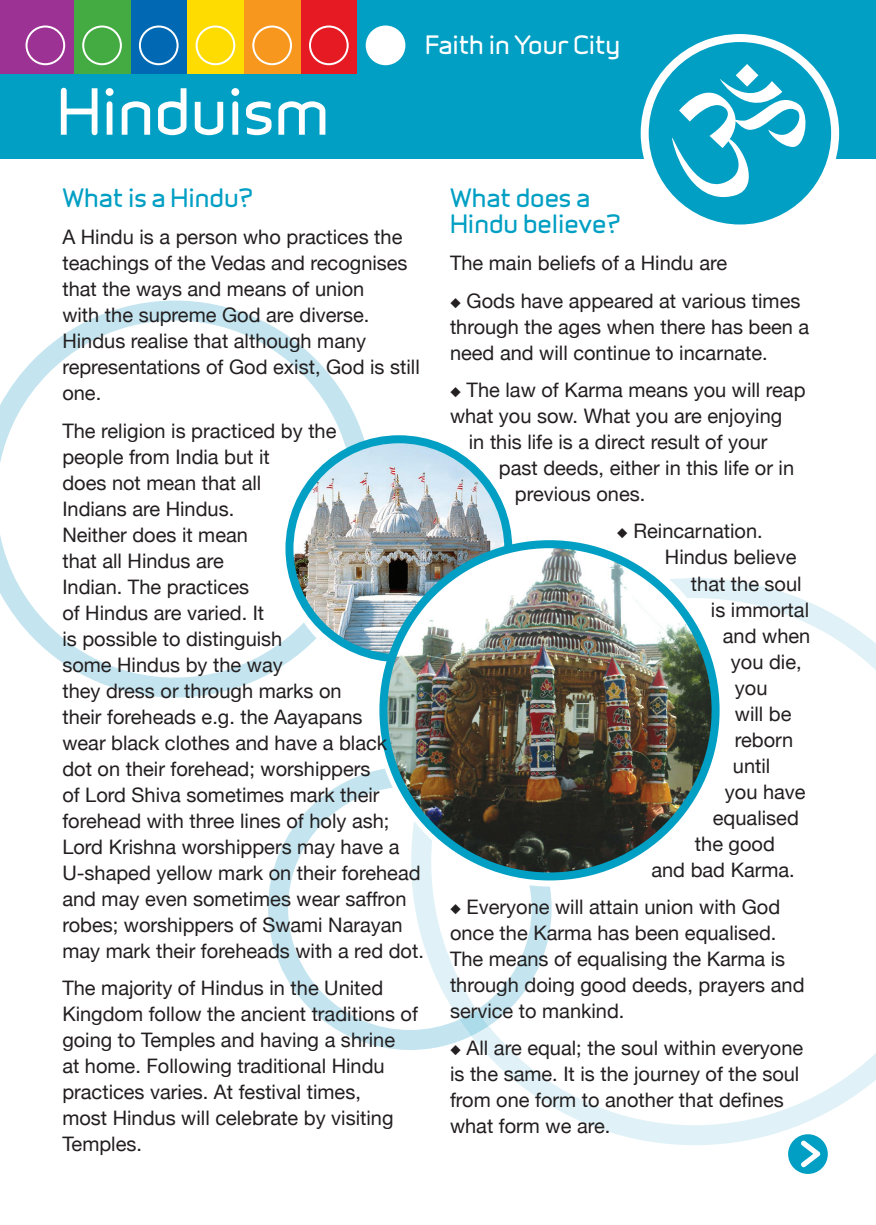
<style>
.page{position:relative;width:876px;height:1225px;background:#fff}
.page>*{position:absolute;margin:0;border:0;box-sizing:border-box;transform-origin:0 0}
.t1{font:60px "Infinity T Bold";color:#fff}
.t2{font:24px/26px "Infinity T Bold";color:#009fc3}
.t3{font:24px "Infinity T Bold";color:#fff}
.t4{font:20px/26px "Helvetica Neue";color:#231f20}
</style>
<div class="page">
<div style="left:0;top:0;width:876px;height:159px;background:#009fc3"></div>
<div style="left:300px;top:0;width:57px;height:74px;background:#e51a23"></div>
<div style="left:244px;top:0;width:56px;height:74px;background:#f7971d"></div>
<div style="left:187px;top:0;width:57px;height:74px;background:#ffdc01"></div>
<div style="left:130px;top:0;width:57px;height:74px;background:#0168b3"></div>
<div style="left:74px;top:0;width:56px;height:74px;background:#44aa42"></div>
<div style="left:0;top:0;width:74px;height:74px;background:#9c3293"></div>
<div style="left:26px;top:26px;width:39px;height:39px;border:2px solid #fff;border-radius:50%"></div>
<div style="left:82px;top:26px;width:40px;height:39px;border:2px solid #fff;border-radius:50%"></div>
<div style="left:139px;top:26px;width:40px;height:39px;border:2px solid #fff;border-radius:50%"></div>
<div style="left:196px;top:26px;width:39px;height:39px;border:2px solid #fff;border-radius:50%"></div>
<div style="left:252px;top:26px;width:40px;height:39px;border:2px solid #fff;border-radius:50%"></div>
<div style="left:309px;top:26px;width:40px;height:39px;border:2px solid #fff;border-radius:50%"></div>
<div style="left:367px;top:27px;width:37px;height:37px;background:#fff;border-radius:50%"></div>
<div style="left:366px;top:26px;width:39px;height:39px;border:2px solid #fff;border-radius:50%"></div>
<svg style="left:0;top:300px;width:364px;height:397px"></svg>
<svg style="left:268px;top:769px;width:143px;height:281px"></svg>
<svg style="left:411px;top:579px;width:465px;height:566px"></svg>
<svg style="left:459px;top:1010px;width:30px;height:26px"></svg>
<svg style="left:645px;top:38px;width:190px;height:190px"></svg>
<div style="left:641px;top:34px;width:198px;height:198px;border:8px solid #fff;border-radius:50%"></div>
<svg style="left:671px;top:64px;width:139px;height:144px"></svg>
<svg style="left:284px;top:439px;width:228px;height:235px"></svg>
<img style="left:512px;top:543px;width:211px;height:276px">
<img style="left:289px;top:439px;width:219px;height:219px">
<div style="left:285px;top:435px;width:227px;height:227px;border:8px solid #009fc3;border-radius:50%"></div>
<img style="left:383px;top:544px;width:333px;height:332px">
<div style="left:379px;top:540px;width:341px;height:340px;border:8px solid #009fc3;border-radius:50%"></div>
<div style="left:788px;top:1134px;width:40px;height:40px;background:#009fc3;border-radius:50%"></div>
<svg style="left:801px;top:1140px;width:19px;height:28px"></svg>
<h1 class="t1" style="left:57px;top:67px;width:274px">Hinduism</h1>
<p class="t3" style="left:425px;top:27px;width:197px">Faith in Your City</p>
<p class="t2" style="left:62px;top:183px;width:192px">What is a Hindu?</p>
<p class="t4" style="left:62px;top:224px;width:359px">A Hindu is a person who practices the teachings of the Vedas and recognises that the ways and means of union<br>with the supreme God are diverse.<br>Hindus realise that although many representations of God exist, God is still one.</p>
<p class="t4" style="left:62px;top:417px;width:363px">The religion is practiced by the<br>people from India but it<br>does not mean that all<br>Indians are Hindus.<br>Neither does it mean<br>that all Hindus are<br>Indian. The practices<br>of Hindus are varied. It<br>is possible to distinguish<br>some Hindus by the way<br>they dress or through marks on<br>their foreheads e.g. the Aayapans<br>wear black clothes and have a black<br>dot on their forehead; worshippers<br>of Lord Shiva sometimes mark their forehead with three lines of holy ash;<br>Lord Krishna worshippers may have a<br>U-shaped yellow mark on their forehead and may even sometimes wear saffron robes; worshippers of Swami Narayan may mark their foreheads with a red dot.</p>
<p class="t4" style="left:62px;top:975px;width:357px">The majority of Hindus in the United Kingdom follow the ancient traditions of going to Temples and having a shrine<br>at home. Following traditional Hindu practices varies. At festival times,<br>most Hindus will celebrate by visiting Temples.</p>
<p class="t2" style="left:450px;top:183px;width:172px">What does a<br>Hindu believe?</p>
<p class="t4" style="left:450px;top:250px;width:279px">The main beliefs of a Hindu are</p>
<p class="t4" style="left:450px;top:287px;width:361px">◆ Gods have appeared at various times through the ages when there has been a need and will continue to incarnate.</p>
<p class="t4" style="left:450px;top:377px;width:357px">◆ The law of Karma means you will reap</p>
<p class="t4" style="left:450px;top:403px;width:334px">what you sow. What you are enjoying</p>
<p class="t4" style="left:469px;top:429px;width:300px">in this life is a direct result of your</p>
<p class="t4" style="left:499px;top:455px;width:297px">past deeds, either in this life or in</p>
<p class="t4" style="left:515px;top:481px;width:132px">previous ones.</p>
<p class="t4" style="left:617px;top:518px;width:147px">◆ Reincarnation.</p>
<p class="t4" style="left:665px;top:544px;width:133px">Hindus believe</p>
<p class="t4" style="left:691px;top:570px;width:112px">that the soul</p>
<p class="t4" style="left:711px;top:596px;width:100px">is immortal</p>
<p class="t4" style="left:723px;top:622px;width:89px">and when</p>
<p class="t4" style="left:731px;top:648px;width:72px">you die,</p>
<p class="t4" style="left:735px;top:674px;width:34px">you</p>
<p class="t4" style="left:735px;top:700px;width:58px">will be</p>
<p class="t4" style="left:735px;top:726px;width:60px">reborn</p>
<p class="t4" style="left:733px;top:752px;width:39px">until</p>
<p class="t4" style="left:725px;top:778px;width:82px">you have</p>
<p class="t4" style="left:713px;top:804px;width:87px">equalised</p>
<p class="t4" style="left:695px;top:830px;width:82px">the good</p>
<p class="t4" style="left:651px;top:856px;width:145px">and bad Karma.</p>
<p class="t4" style="left:450px;top:893px;width:356px">◆ Everyone will attain union with God once the Karma has been equalised.<br>The means of equalising the Karma is through doing good deeds, prayers and service to mankind.</p>
<p class="t4" style="left:450px;top:1035px;width:355px">◆ All are equal; the soul within everyone is the same. It is the journey of the soul from one form to another that defines what form we are.</p>
</div>
